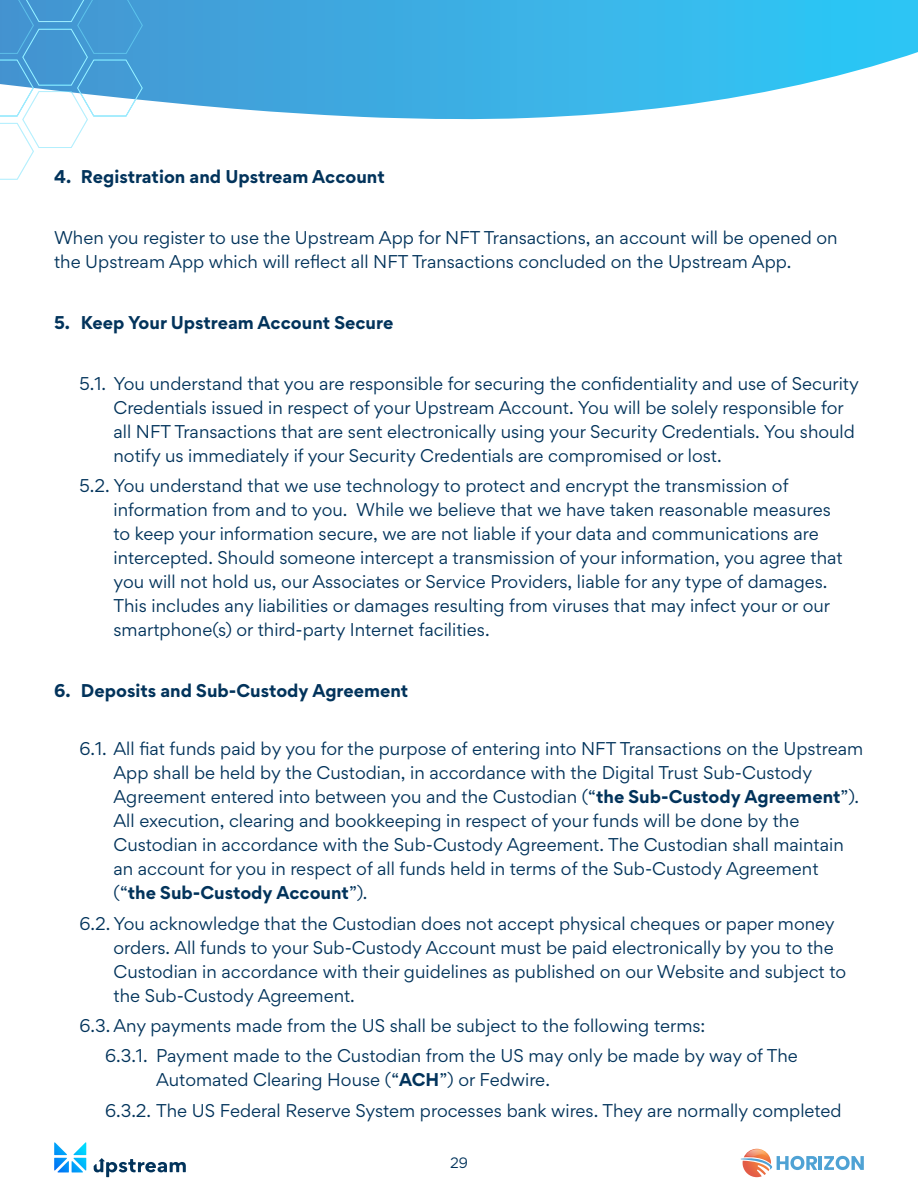
<style>
.page{position:relative;width:918px;height:1188px;background:#fff}
.page>*{position:absolute;margin:0;border:0;box-sizing:border-box;transform-origin:0 0}
.t1{font:16.5px/24px "Gordita";color:#02335b}
.t2{font:700 16.5px "Gordita";color:#02335b}
.t3{font:13.5px "Gordita";color:#02335b}
.s1{font-weight:700}
</style>
<div class="page">
<svg style="left:143px;top:0;width:775px;height:120px"></svg>
<svg style="left:0;top:0;width:143px;height:180px"></svg>
<svg style="left:94px;top:1158px;width:92px;height:19px"></svg>
<svg style="left:54px;top:1142px;width:32px;height:30px"></svg>
<svg style="left:741px;top:1149px;width:76px;height:28px"></svg>
<hr style="left:819px;top:1156px;width:3px;height:14px;background:#4fa2d4">
<svg style="left:824px;top:1156px;width:40px;height:14px"></svg>
<p class="t2" style="left:54px;top:164px;width:332px">4. Registration and Upstream Account</p>
<p class="t1" style="left:54px;top:225px;width:785px">When you register to use the Upstream App for NFT Transactions, an account will be opened on the Upstream App which will reflect all NFT Transactions concluded on the Upstream App.</p>
<p class="t2" style="left:54px;top:309px;width:341px">5. Keep Your Upstream Account Secure</p>
<p class="t1" style="left:114px;top:371px;width:747px;text-indent:-34px">5.1. You understand that you are responsible for securing the confidentiality and use of Security Credentials issued in respect of your Upstream Account. You will be solely responsible for all NFT Transactions that are sent electronically using your Security Credentials. You should notify us immediately if your Security Credentials are compromised or lost.</p>
<p class="t1" style="left:114px;top:473px;width:731px;text-indent:-34px">5.2. You understand that we use technology to protect and encrypt the transmission of information from and to you. While we believe that we have taken reasonable measures to keep your information secure, we are not liable if your data and communications are intercepted. Should someone intercept a transmission of your information, you agree that you will not hold us, our Associates or Service Providers, liable for any type of damages.<br>This includes any liabilities or damages resulting from viruses that may infect your or our smartphone(s) or third-party Internet facilities.</p>
<p class="t2" style="left:54px;top:677px;width:356px">6. Deposits and Sub-Custody Agreement</p>
<p class="t1" style="left:114px;top:736px;width:751px;text-indent:-34px">6.1. All fiat funds paid by you for the purpose of entering into NFT Transactions on the Upstream App shall be held by the Custodian, in accordance with the Digital Trust Sub-Custody Agreement entered into between you and the Custodian (“<span class="s1">the Sub-Custody Agreement</span>”).<br>All execution, clearing and bookkeeping in respect of your funds will be done by the Custodian in accordance with the Sub-Custody Agreement. The Custodian shall maintain an account for you in respect of all funds held in terms of the Sub-Custody Agreement (“<span class="s1">the Sub-Custody Account</span>”).</p>
<p class="t1" style="left:114px;top:911px;width:734px;text-indent:-34px">6.2. You acknowledge that the Custodian does not accept physical cheques or paper money orders. All funds to your Sub-Custody Account must be paid electronically by you to the Custodian in accordance with their guidelines as published on our Website and subject to the Sub-Custody Agreement.</p>
<p class="t1" style="left:105px;top:1010px;width:694px;line-height:30.5px;text-indent:-26px">6.3. Any payments made from the US shall be subject to the following terms:<br>6.3.1. Payment made to the Custodian from the US may only be made by way of The</p>
<p class="t1" style="left:105px;top:1064px;width:738px;line-height:30.5px;text-indent:51px">Automated Clearing House (“<span class="s1">ACH</span>”) or Fedwire.<br>6.3.2. The US Federal Reserve System processes bank wires. They are normally completed</p>
<p class="t3" style="left:450px;top:1153px;width:19px">29</p>
</div>
